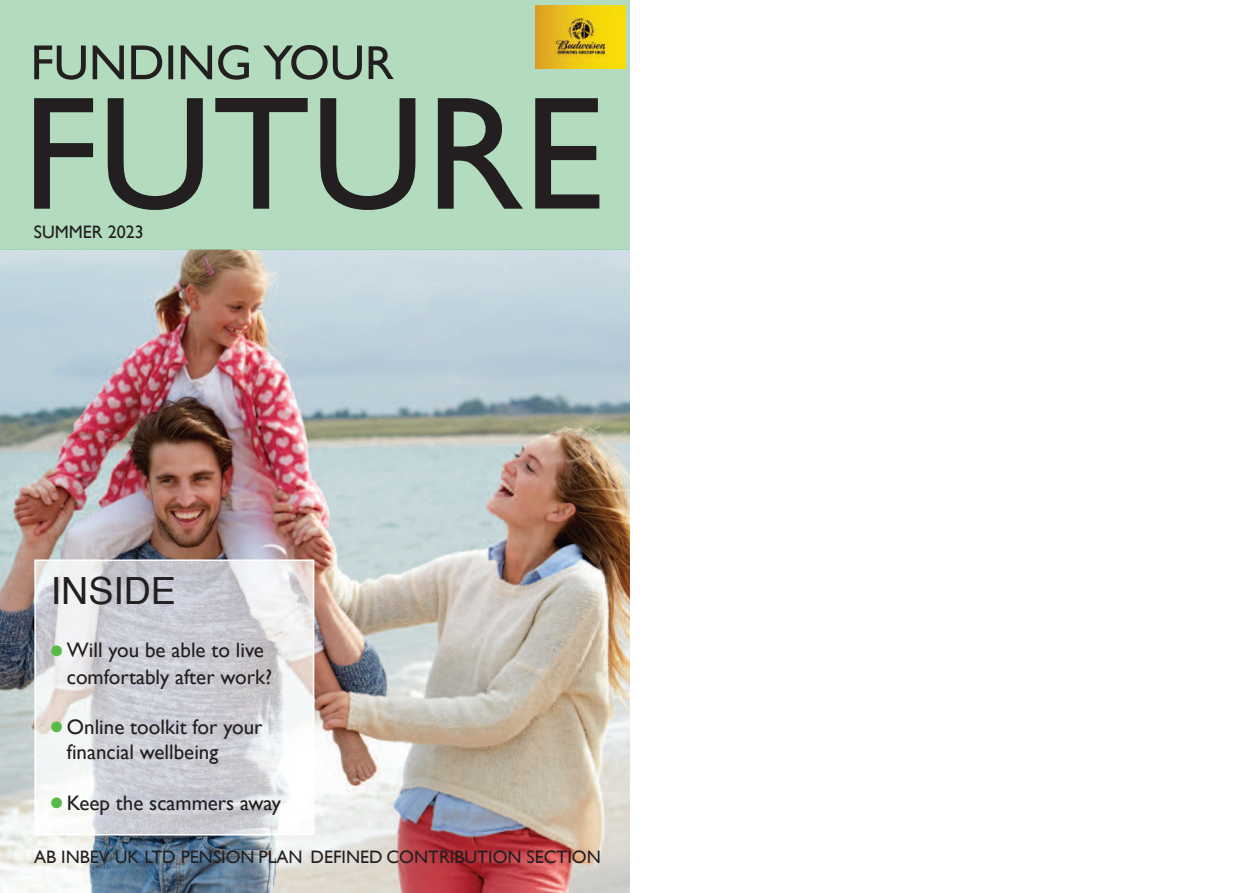
<style>
.page{position:relative;width:1259px;height:893px;background:#fff}
.page>*{position:absolute;margin:0;border:0;box-sizing:border-box;transform-origin:0 0}
.t1{font:37.5px "Helvetica";color:#231f20}
.t2{font:21px/26.4px "Gill Sans";color:#231f20}
.t3{font:18px "Gill Sans";color:#231f20}
.s1{color:#59ba47}
</style>
<div class="page">
<img style="left:0;top:250px;width:629px;height:643px">
<div style="left:0;top:0;width:629px;height:250px;background:#b2dcbd"></div>
<svg style="left:34px;top:98px;width:565px;height:112px;background:#809a86"></svg>
<svg style="left:34px;top:45px;width:360px;height:35px;background:#829d89"></svg>
<img style="left:535px;top:5px;width:90px;height:64px">
<img style="left:37px;top:562px;width:274px;height:270px">
<div style="left:34px;top:559px;width:280px;height:276px;border:2px solid #fff"></div>
<p class="t3" style="left:34px;top:221px;width:111px">SUMMER 2023</p>
<h1 class="t1" style="left:51px;top:575px;width:127px">INSIDE</h1>
<p class="t2" style="left:67px;top:637px;width:207px;text-indent:-16px"><span class="s1">●</span> Will you be able to live comfortably after work?</p>
<p class="t2" style="left:67px;top:714px;width:197px;line-height:25.2px;text-indent:-16px"><span class="s1">●</span> Online toolkit for your financial wellbeing</p>
<p class="t2" style="left:51px;top:789px;width:231px"><span class="s1">●</span> Keep the scammers away</p>
<p class="t3" style="left:34px;top:846px;width:568px">AB INBEV UK LTD PENSION PLAN DEFINED CONTRIBUTION SECTION</p>
</div>
